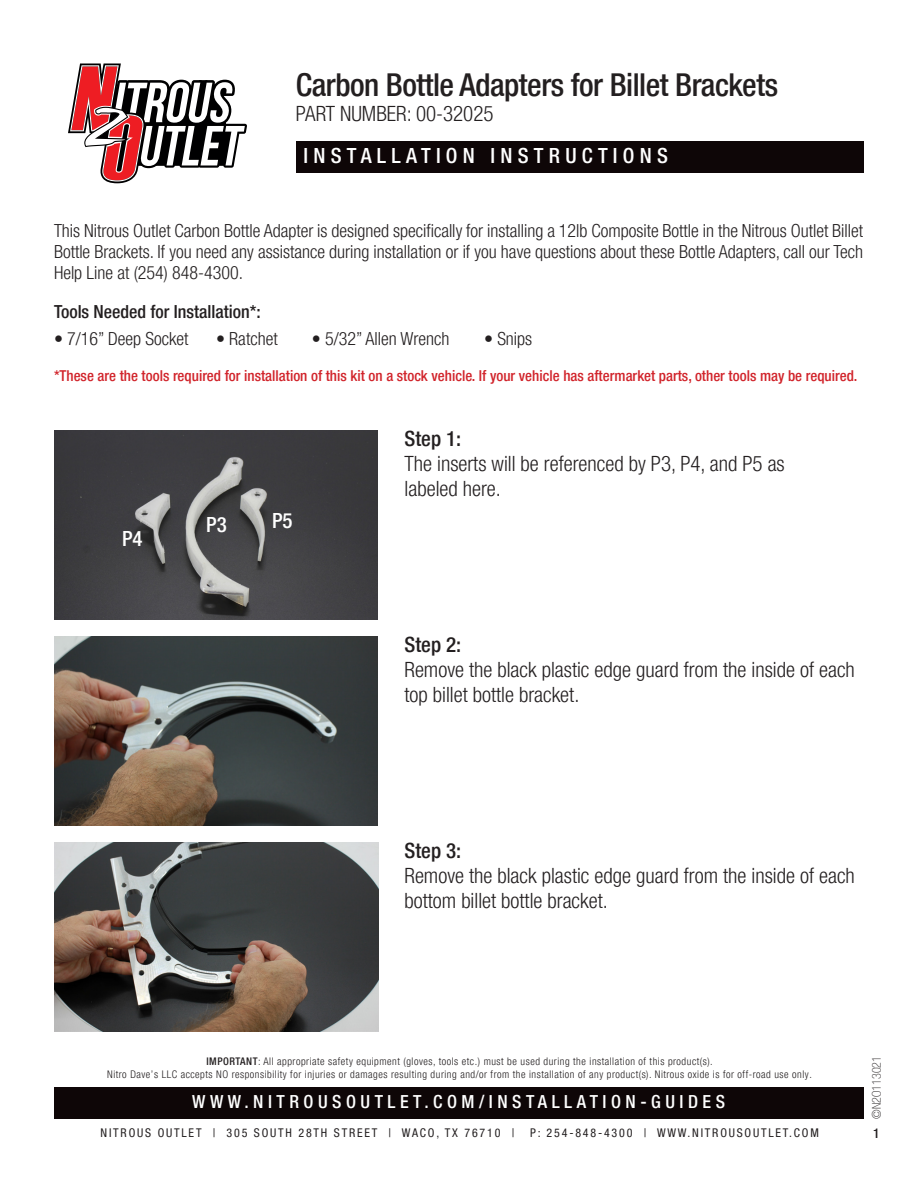
<style>
.page{position:relative;width:918px;height:1188px;background:#fff}
.page>*{position:absolute;margin:0;border:0;box-sizing:border-box;transform-origin:0 0}
.t1{font:500 condensed 31.5px "Helvetica Neue LT Pro";letter-spacing:-.015em;color:#231f20}
.t2{font:300 condensed 21px/25.2px "Helvetica Neue LT Pro";color:#231f20}
.t3{font:500 condensed 21px "Helvetica Neue";letter-spacing:.25em;color:#fff}
.t4{font:500 condensed 21px "Helvetica Neue LT Pro";color:#231f20}
.t5{font:300 condensed 18px/21px "Helvetica Neue LT Pro";color:#231f20;text-align:justify}
.t6{font:500 condensed 18px "Helvetica Neue LT Pro";letter-spacing:.25em;color:#fff}
.t7{font:500 condensed 18px "Helvetica Neue LT Pro";color:#231f20}
.t8{font:500 condensed 15px "Helvetica Neue LT Pro";color:#d1232a}
.t9{font:500 condensed 13.5px "Helvetica Neue LT Pro";color:#231f20}
.t10{font:condensed 12px "Helvetica Neue LT Pro";letter-spacing:.15em;color:#231f20}
.t11{font:100 condensed 12px "Helvetica Neue LT Pro";color:#231f20}
.t12{font:300 condensed 10.5px/13.5px "Helvetica Neue LT Pro";letter-spacing:.05em;color:#231f20;text-align:center}
.s1{font-weight:500}
</style>
<div class="page">
<svg style="left:68px;top:63px;width:179px;height:120px"></svg>
<div style="left:54px;top:1087px;width:810px;height:32px;background:#0e0607"></div>
<div style="left:296px;top:141px;width:567px;height:32px;background:#0e0607"></div>
<img style="left:54px;top:431px;width:324px;height:189px">
<img style="left:54px;top:637px;width:324px;height:189px">
<img style="left:55px;top:843px;width:324px;height:189px">
<h1 class="t1" style="left:296px;top:66px;width:484px">Carbon Bottle Adapters for Billet Brackets</h1>
<p class="t2" style="left:296px;top:101px;width:199px">PART NUMBER: 00-32025</p>
<p class="t3" style="left:304px;top:143px;width:366px">INSTALLATION INSTRUCTIONS</p>
<p class="t5" style="left:54px;top:220px;width:811px">This Nitrous Outlet Carbon Bottle Adapter is designed specifically for installing a 12lb Composite Bottle in the Nitrous Outlet Billet Bottle Brackets. If you need any assistance during installation or if you have questions about these Bottle Adapters, call our Tech Help Line at (254) 848-4300.</p>
<p class="t7" style="left:54px;top:301px;width:208px">Tools Needed for Installation*:</p>
<p class="t5" style="left:54px;top:328px;width:136px">• 7/16” Deep Socket</p>
<p class="t5" style="left:216px;top:328px;width:63px">• Ratchet</p>
<p class="t5" style="left:312px;top:328px;width:139px">• 5/32” Allen Wrench</p>
<p class="t5" style="left:484px;top:328px;width:50px">• Snips</p>
<p class="t8" style="left:54px;top:367px;width:805px">*These are the tools required for installation of this kit on a stock vehicle. If your vehicle has aftermarket parts, other tools may be required.</p>
<p class="t3" style="left:122px;top:526px;width:22px">P4</p>
<p class="t3" style="left:206px;top:512px;width:22px">P3</p>
<p class="t3" style="left:272px;top:508px;width:22px">P5</p>
<p class="t4" style="left:405px;top:426px;width:58px">Step 1:</p>
<p class="t2" style="left:405px;top:451px;width:382px">The inserts will be referenced by P3, P4, and P5 as labeled here.</p>
<p class="t4" style="left:405px;top:632px;width:58px">Step 2:</p>
<p class="t2" style="left:405px;top:657px;width:452px">Remove the black plastic edge guard from the inside of each top billet bottle bracket.</p>
<p class="t4" style="left:405px;top:838px;width:58px">Step 3:</p>
<p class="t2" style="left:405px;top:863px;width:452px">Remove the black plastic edge guard from the inside of each bottom billet bottle bracket.</p>
<p class="t12" style="left:107px;top:1054px;width:706px"><span class="s1">IMPORTANT</span>: All appropriate safety equipment (gloves, tools etc.) must be used during the installation of this product(s).<br>Nitro Dave’s LLC accepts NO responsibility for injuries or damages resulting during and/or from the installation of any product(s). Nitrous oxide is for off-road use only.</p>
<p class="t6" style="left:192px;top:1091px;width:534px">WWW.NITROUSOUTLET.COM/INSTALLATION-GUIDES</p>
<p class="t10" style="left:101px;top:1126px;width:415px">NITROUS OUTLET | 305 SOUTH 28TH STREET | WACO, TX 76710 |</p>
<p class="t10" style="left:530px;top:1126px;width:290px">P: 254-848-4300 | WWW.NITROUSOUTLET.COM</p>
<p class="t11" style="left:870px;top:1119px;width:64px;rotate:-90deg">©N2O113021</p>
<p class="t9" style="left:873px;top:1125px;width:8px">1</p>
</div>
